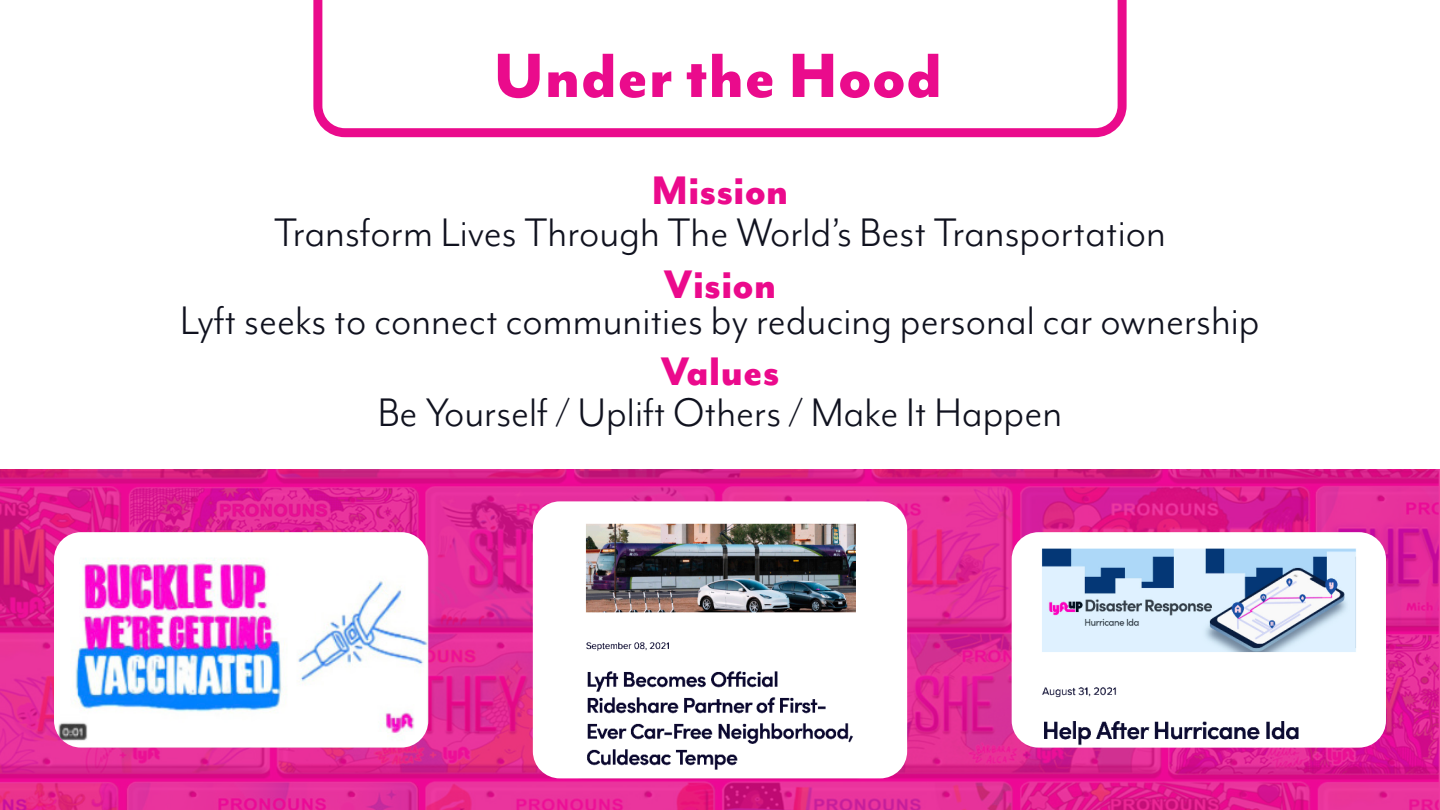
<style>
.page{position:relative;width:1440px;height:810px;background:#fff}
.page>*{position:absolute;margin:0;border:0;box-sizing:border-box;transform-origin:0 0}
.t1{font:800 72px "Mr Eaves Mod OT";color:#ea0b8c}
.t2{font:45.9px "Mr Eaves Mod OT";color:#10121f}
.t3{font:800 45.9px "Mr Eaves Mod OT";color:#eb0a8c}
</style>
<div class="page">
<img style="left:1px;top:470px;width:1439px;height:340px">
<svg style="left:313px;top:0;width:813px;height:137px"></svg>
<img style="left:54px;top:532px;width:374px;height:216px">
<img style="left:1011px;top:532px;width:375px;height:216px">
<img style="left:533px;top:501px;width:374px;height:277px">
<p class="t1" style="left:493px;top:34px;width:450px">Under the Hood</p>
<p class="t3" style="left:651px;top:164px;width:139px">Mission</p>
<p class="t2" style="left:274px;top:207px;width:893px">Transform Lives Through The World’s Best Transportation</p>
<p class="t3" style="left:663px;top:258px;width:115px">Vision</p>
<p class="t2" style="left:180px;top:296px;width:1081px">Lyft seeks to connect communities by reducing personal car ownership</p>
<p class="t3" style="left:660px;top:345px;width:121px">Values</p>
<p class="t2" style="left:378px;top:387px;width:686px">Be Yourself / Uplift Others / Make It Happen</p>
</div>
